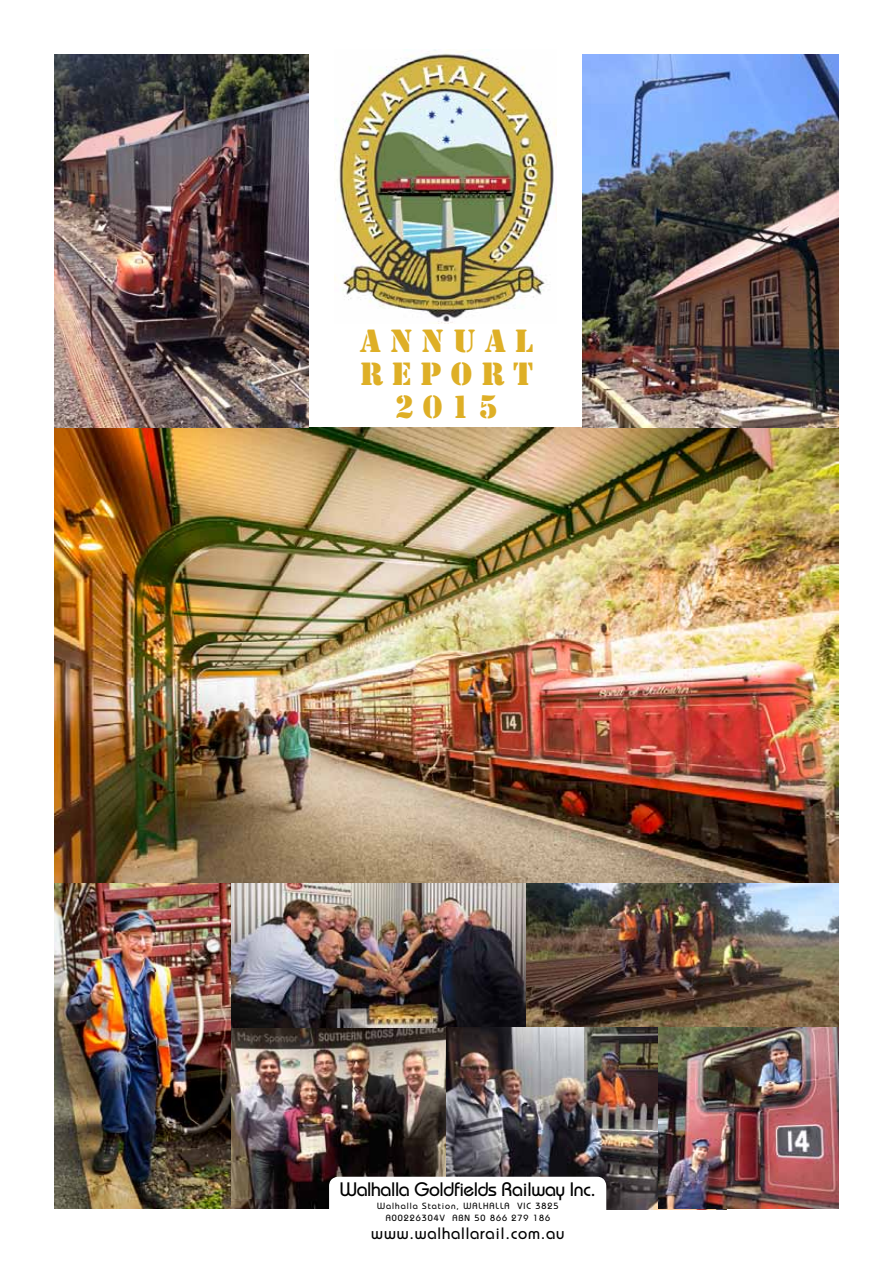
<style>
.page{position:relative;width:893px;height:1263px;background:#fff}
.page>*{position:absolute;margin:0;border:0;box-sizing:border-box;transform-origin:0 0}
.t1{font:30px/33px "Stencil Std";letter-spacing:.3em;color:#deaf26;text-align:center}
.t2{font:500 19.5px "Bauhaus";letter-spacing:-.02em;color:#000}
.t3{font:500 16.5px "Bauhaus";letter-spacing:.05em;color:#000}
.t4{font:500 9px/12px "Bauhaus";letter-spacing:.11em;color:#000;text-align:center}
</style>
<div class="page">
<img style="left:54px;top:427px;width:785px;height:456px">
<img style="left:54px;top:54px;width:255px;height:373px">
<img style="left:335px;top:50px;width:221px;height:273px">
<img style="left:54px;top:883px;width:177px;height:326px">
<img style="left:231px;top:1028px;width:428px;height:181px">
<img style="left:582px;top:54px;width:257px;height:373px">
<img style="left:453px;top:883px;width:386px;height:151px">
<img style="left:231px;top:883px;width:295px;height:145px">
<div style="left:330px;top:1177px;width:275px;height:59px;background:#fff;border-radius:9px"></div>
<div style="left:329px;top:1177px;width:277px;height:60px;border:2px solid #fff;border-radius:9px"></div>
<img style="left:659px;top:1028px;width:180px;height:181px">
<h1 class="t1" style="left:360px;top:325px;width:175px">ANNUAL<br>REPORT<br>2015</h1>
<h2 class="t2" style="left:340px;top:1177px;width:257px">Walhalla Goldfields Railway Inc.</h2>
<p class="t4" style="left:377px;top:1200px;width:183px">Walhalla Station, WALHALLA VIC 3825<br>A00226304V ABN 50 866 279 186</p>
<h3 class="t3" style="left:371px;top:1223px;width:195px">www.walhallarail.com.au</h3>
</div>
